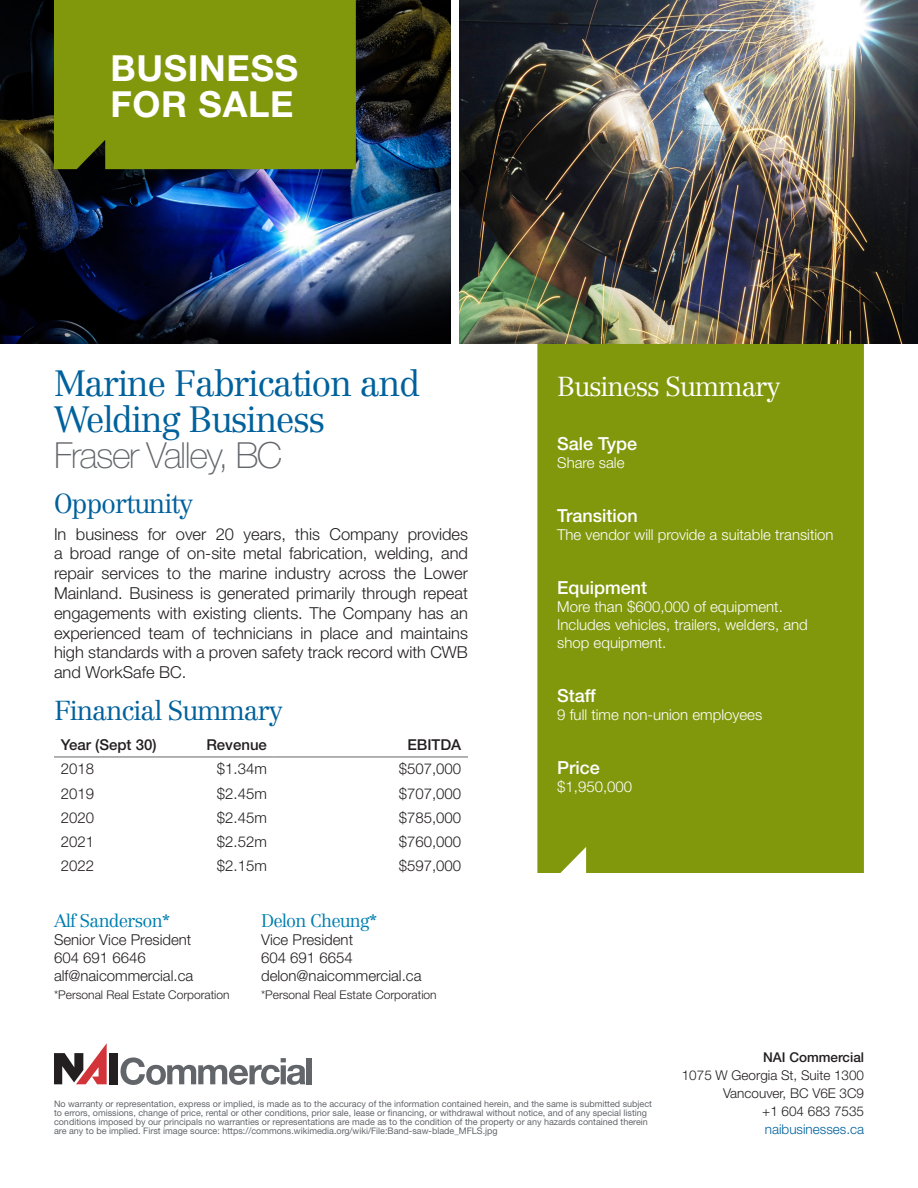
<style>
.page{position:relative;width:918px;height:1188px;background:#fff}
.page>*{position:absolute;margin:0;border:0;box-sizing:border-box;transform-origin:0 0}
.Centennial_24pt_Red{font:300 36px/36px "Centennial LT Std";letter-spacing:-.04em;color:#00619c}
.Helvetica_24pt_Light{font:100 36px "Helvetica Neue LT Std";letter-spacing:-.04em;color:#62656a}
.For_Sale_Lease_Heading{font:700 36px/36px "Helvetica Neue LT Std";letter-spacing:.02em;color:#fff}
.Centennial_18pt_Blue{font:300 27px "Centennial LT Std";letter-spacing:-.04em;color:#00619c}
.Centennial_18pt_Red{font:300 27px "Centennial LT Std";letter-spacing:-.04em;color:#fff}
.Helvetica_12pt_Medium{font:500 18px "Helvetica Neue LT Std";color:#fff}
.Centennial_12pt_Blue{font:300 18px "Centennial LT Std";letter-spacing:-.04em;color:#007eaf}
.Helvetica_10pt_Light{font:300 16.5px/19.8px "Helvetica Neue LT Std";color:#231f20;text-align:justify}
.Helvetica_12pt_Medium-2{font:300 15px/18px "Helvetica Neue LT Std";color:#fff}
.Helvetica_10pt_Light-2{font:300 15px/18px "Helvetica Neue LT Std";color:#231f20}
.Helvetica_Tables_8pt{font:300 15px "Helvetica Neue LT Std";color:#231f20}
.Helvetica_Tables_8pt-2{font:500 15px "Helvetica Neue LT Std";color:#231f20}
.Helvetica_9pt_Light{font:300 13.5px/18px "Helvetica Neue LT Std";color:#231f20;text-align:right}
.Helvetica_10pt_Light-3{font:300 12px "Helvetica Neue LT Std";color:#231f20}
.Helvetica_Fine_Print{font:9px/9px "Helvetica Neue LT Std";color:#62656a}
.s1{font-weight:500}
.s2{color:#00619c}
</style>
<div class="page">
<hr style="left:54px;top:757px;width:120px;height:1px;background:#62656a">
<hr style="left:174px;top:757px;width:100px;height:1px;background:#62656a">
<hr style="left:274px;top:757px;width:194px;height:1px;background:#62656a">
<div style="left:537px;top:344px;width:327px;height:529px;background:#81980d"></div>
<img style="left:459px;top:0;width:459px;height:344px">
<img style="left:0;top:0;width:450px;height:344px">
<div style="left:54px;top:0;width:302px;height:169px;background:#81980d"></div>
<div style="left:109px;top:1053px;width:9px;height:31px;background:#231f20"></div>
<svg style="left:54px;top:1043px;width:53px;height:41px"></svg>
<svg style="left:121px;top:1057px;width:184px;height:28px"></svg>
<div style="left:307px;top:1058px;width:5px;height:26px;background:#62656a"></div>
<p class="For_Sale_Lease_Heading" style="left:110px;top:49px;width:189px">BUSINESS<br>FOR SALE</p>
<p class="Centennial_24pt_Red" style="left:54px;top:365px;width:368px">Marine Fabrication and<br>Welding Business</p>
<p class="Helvetica_24pt_Light" style="left:54px;top:435px;width:230px">Fraser Valley, BC</p>
<p class="Centennial_18pt_Blue" style="left:54px;top:487px;width:141px">Opportunity</p>
<p class="Helvetica_10pt_Light" style="left:54px;top:523px;width:416px">In business for over 20 years, this Company provides a broad range of on-site metal fabrication, welding, and repair services to the marine industry across the Lower Mainland. Business is generated primarily through repeat engagements with existing clients. The Company has an experienced team of technicians in place and maintains high standards with a proven safety track record with CWB and WorkSafe BC.</p>
<p class="Centennial_18pt_Blue" style="left:54px;top:694px;width:230px">Financial Summary</p>
<p class="Helvetica_Tables_8pt-2" style="left:61px;top:736px;width:97px">Year (Sept 30)</p>
<p class="Helvetica_Tables_8pt-2" style="left:206px;top:736px;width:62px">Revenue</p>
<p class="Helvetica_Tables_8pt-2" style="left:407px;top:736px;width:55px">EBITDA</p>
<p class="Helvetica_Tables_8pt" style="left:61px;top:760px;width:35px">2018</p>
<p class="Helvetica_Tables_8pt" style="left:217px;top:760px;width:52px">$1.34m</p>
<p class="Helvetica_Tables_8pt" style="left:399px;top:760px;width:64px">$507,000</p>
<p class="Helvetica_Tables_8pt" style="left:61px;top:784px;width:35px">2019</p>
<p class="Helvetica_Tables_8pt" style="left:217px;top:784px;width:52px">$2.45m</p>
<p class="Helvetica_Tables_8pt" style="left:399px;top:784px;width:64px">$707,000</p>
<p class="Helvetica_Tables_8pt" style="left:61px;top:808px;width:35px">2020</p>
<p class="Helvetica_Tables_8pt" style="left:217px;top:808px;width:52px">$2.45m</p>
<p class="Helvetica_Tables_8pt" style="left:399px;top:808px;width:64px">$785,000</p>
<p class="Helvetica_Tables_8pt" style="left:61px;top:833px;width:35px">2021</p>
<p class="Helvetica_Tables_8pt" style="left:217px;top:833px;width:52px">$2.52m</p>
<p class="Helvetica_Tables_8pt" style="left:399px;top:833px;width:64px">$760,000</p>
<p class="Helvetica_Tables_8pt" style="left:61px;top:857px;width:35px">2022</p>
<p class="Helvetica_Tables_8pt" style="left:217px;top:857px;width:52px">$2.15m</p>
<p class="Helvetica_Tables_8pt" style="left:399px;top:857px;width:64px">$597,000</p>
<p class="Centennial_12pt_Blue" style="left:54px;top:910px;width:117px">Alf Sanderson*</p>
<p class="Helvetica_10pt_Light-2" style="left:54px;top:930px;width:139px">Senior Vice President</p>
<p class="Helvetica_10pt_Light-2" style="left:54px;top:948px;width:93px">604 691 6646</p>
<p class="Helvetica_10pt_Light-2" style="left:54px;top:966px;width:141px">alf@naicommercial.ca</p>
<p class="Helvetica_10pt_Light-3" style="left:54px;top:987px;width:177px">*Personal Real Estate Corporation</p>
<h3 class="Centennial_12pt_Blue" style="left:261px;top:910px;width:118px">Delon Cheung*</h3>
<h3 class="Helvetica_10pt_Light-2" style="left:261px;top:930px;width:162px">Vice President<br>604 691 6654 delon@naicommercial.ca</h3>
<h3 class="Helvetica_10pt_Light-3" style="left:261px;top:987px;width:177px">*Personal Real Estate Corporation</h3>
<p class="Centennial_18pt_Red" style="left:557px;top:370px;width:225px">Business Summary</p>
<p class="Helvetica_12pt_Medium" style="left:557px;top:433px;width:82px">Sale Type</p>
<p class="Helvetica_12pt_Medium-2" style="left:557px;top:453px;width:69px">Share sale</p>
<p class="Helvetica_12pt_Medium" style="left:557px;top:505px;width:82px">Transition</p>
<p class="Helvetica_12pt_Medium-2" style="left:557px;top:525px;width:278px">The vendor will provide a suitable transition</p>
<p class="Helvetica_12pt_Medium" style="left:557px;top:577px;width:91px">Equipment</p>
<p class="Helvetica_12pt_Medium-2" style="left:557px;top:597px;width:252px">More than $600,000 of equipment.<br>Includes vehicles, trailers, welders, and shop equipment.</p>
<p class="Helvetica_12pt_Medium" style="left:557px;top:685px;width:40px">Staff</p>
<p class="Helvetica_12pt_Medium-2" style="left:557px;top:705px;width:207px">9 full time non-union employees</p>
<p class="Helvetica_12pt_Medium" style="left:557px;top:757px;width:44px">Price</p>
<p class="Helvetica_12pt_Medium-2" style="left:557px;top:777px;width:77px">$1,950,000</p>
<p class="Helvetica_Fine_Print" style="left:54px;top:1099px;width:600px">No warranty or representation, express or implied, is made as to the accuracy of the information contained herein, and the same is submitted subject to errors, omissions, change of price, rental or other conditions, prior sale, lease or financing, or withdrawal without notice, and of any special listing conditions imposed by our principals no warranties or representations are made as to the condition of the property or any hazards contained therein are any to be implied. First image source: https://commons.wikimedia.org/wiki/File:Band-saw-blade_MFLS.jpg</p>
<p class="Helvetica_9pt_Light" style="left:682px;top:1048px;width:184px"><span class="s1">NAI Commercial<br></span>1075 W Georgia St, Suite 1300<br>Vancouver, BC V6E 3C9<br>+1 604 683 7535 <span class="s2">naibusinesses.ca</span></p>
</div>
